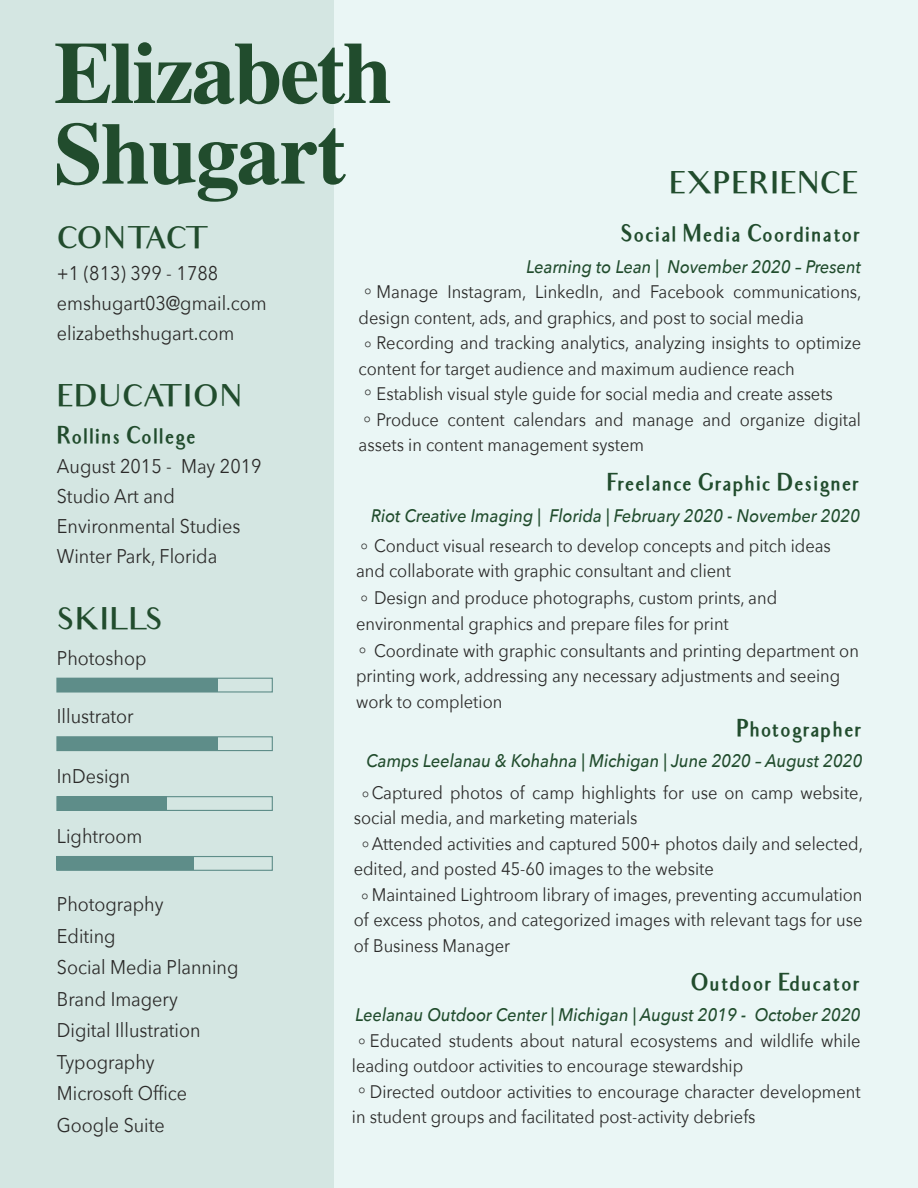
<style>
.page{position:relative;width:918px;height:1188px;background:#fff}
.page>*{position:absolute;margin:0;border:0;box-sizing:border-box;transform-origin:0 0}
.t1{font:700 87.9px/80.6px "STIX General";letter-spacing:-.025em;color:#214c2d}
.t2{font:500 30px "Audrey";color:#214c2d}
.t3{font:500 30px "Audrey";letter-spacing:-.02em;color:#214c2d}
.t4{font:700 23.1px "Audrey";color:#214c2d;scale:.91 1}
.t5{font:19.8px/31.5px "Avenir Next";color:#2b2a29;scale:.91 1}
.t6{font:200 19.8px "URW Form";color:#2b2a29;scale:.91 1}
.t7{font:18.15px/25.5px "Avenir Next";color:#2b2a29;scale:.91 1}
.t8{font:italic 500 18.15px "Avenir Next";color:#214c2d;scale:.91 1}
.s1{font-family:"URW Form";font-weight:200;font-size:19.8px}
</style>
<div class="page">
<div style="left:1px;top:0;width:917px;height:1188px;background:#eaf6f5"></div>
<div style="left:0;top:0;width:333px;height:1188px;background:#d4e6e2"></div>
<div style="left:56px;top:678px;width:217px;height:15px;border:1px solid #5e8d89"></div>
<div style="left:57px;top:678px;width:160px;height:14px;background:#5e8d89"></div>
<div style="left:56px;top:736px;width:217px;height:15px;border:1px solid #5e8d89"></div>
<div style="left:56px;top:856px;width:217px;height:15px;border:1px solid #5e8d89"></div>
<div style="left:57px;top:737px;width:160px;height:14px;background:#5e8d89"></div>
<div style="left:57px;top:857px;width:137px;height:13px;background:#5e8d89"></div>
<div style="left:56px;top:796px;width:217px;height:15px;border:1px solid #5e8d89"></div>
<div style="left:57px;top:797px;width:110px;height:13px;background:#5e8d89"></div>
<h1 class="t1" style="left:54px;top:36px;width:340px">Elizabeth<br>Shugart</h1>
<h2 class="t2" style="left:669px;top:166px;width:191px">EXPERIENCE</h2>
<h2 class="t3" style="left:57px;top:221px;width:150px">CONTACT</h2>
<p class="t5" style="left:57px;top:257px;width:232px;line-height:30px">+1 (813) 399 - 1788 emshugart03@gmail.com elizabethshugart.com</p>
<h2 class="t2" style="left:57px;top:379px;width:187px">EDUCAT ION</h2>
<p class="t4" style="left:57px;top:423px;width:155px">Rollins College</p>
<p class="t5" style="left:57px;top:451px;width:226px;line-height:30px">August 2015 - May 2019<br>Studio Art and<br>Environmental Studies<br>Winter Park, Florida</p>
<h2 class="t2" style="left:57px;top:602px;width:108px">SKILLS</h2>
<p class="t5" style="left:57px;top:642px;width:100px">Photoshop</p>
<p class="t5" style="left:57px;top:699px;width:86px">Illustrator</p>
<p class="t5" style="left:57px;top:759px;width:82px">InDesign</p>
<p class="t5" style="left:57px;top:819px;width:95px">Lightroom</p>
<p class="t5" style="left:57px;top:888px;width:201px">Photography<br>Editing<br>Social Media Planning<br>Brand Imagery<br>Digital Illustration<br>Typography<br>Microsoft Office<br>Google Suite</p>
<p class="t4" style="left:620px;top:220px;width:266px">Social Media Coordinator</p>
<p class="t8" style="left:526px;top:251px;width:369px">Learning to Lean | November 2020 – Present</p>
<p class="t7" style="left:359px;top:304px;width:491px">design content, ads, and graphics, and post to social media</p>
<p class="t7" style="left:359px;top:355px;width:481px">content for target audience and maximum audience reach</p>
<p class="t7" style="left:363px;top:278px;width:550px"><span class="s1">◦</span> Manage Instagram, LinkedIn, and Facebook communications,</p>
<p class="t7" style="left:363px;top:329px;width:549px"><span class="s1">◦</span> Recording and tracking analytics, analyzing insights to optimize</p>
<p class="t7" style="left:362px;top:380px;width:550px"><span class="s1">◦</span> Establish visual style guide for social media and create assets<br><span class="s1">◦</span> Produce content calendars and manage and organize digital</p>
<p class="t7" style="left:359px;top:431px;width:315px">assets in content management system</p>
<p class="t4" style="left:607px;top:469px;width:280px">Freelance Graphic Designer</p>
<p class="t8" style="left:371px;top:500px;width:539px">Riot Creative Imaging | Florida | February 2020 - November 2020</p>
<p class="t7" style="left:356px;top:557px;width:414px">and collaborate with graphic consultant and client</p>
<p class="t7" style="left:356px;top:610px;width:411px">environmental graphics and prepare files for print</p>
<p class="t7" style="left:356px;top:662px;width:534px">printing work, addressing any necessary adjustments and seeing work to completion</p>
<p class="t4" style="left:737px;top:715px;width:140px">Photographer</p>
<p class="t8" style="left:367px;top:745px;width:546px">Camps Leelanau &amp; Kohahna | Michigan | June 2020 – August 2020</p>
<p class="t7" style="left:354px;top:779px;width:561px;text-indent:18px">Captured photos of camp highlights for use on camp website, social media, and marketing materials</p>
<p class="t7" style="left:354px;top:855px;width:397px">edited, and posted 45-60 images to the website</p>
<p class="t7" style="left:372px;top:881px;width:541px">Maintained Lightroom library of images, preventing accumulation</p>
<p class="t7" style="left:354px;top:906px;width:561px">of excess photos, and categorized images with relevant tags for use</p>
<p class="t7" style="left:354px;top:932px;width:173px">of Business Manager</p>
<p class="t4" style="left:690px;top:969px;width:189px">Outdoor Educator</p>
<p class="t8" style="left:355px;top:1000px;width:557px">Leelanau Outdoor Center | Michigan | August 2019 - October 2020</p>
<p class="t7" style="left:352px;top:1053px;width:431px">leading outdoor activities to encourage stewardship</p>
<p class="t7" style="left:352px;top:1104px;width:445px">in student groups and facilitated post-activity debriefs</p>
<p class="t7" style="left:359px;top:532px;width:520px"><span class="s1">◦</span> Conduct visual research to develop concepts and pitch ideas</p>
<p class="t7" style="left:359px;top:584px;width:461px"><span class="s1">◦</span> Design and produce photographs, custom prints, and</p>
<p class="t7" style="left:358px;top:637px;width:552px"><span class="s1">◦</span> Coordinate with graphic consultants and printing department on</p>
<p class="t6" style="left:361px;top:780px;width:13px">◦</p>
<p class="t7" style="left:361px;top:830px;width:554px"><span class="s1">◦</span>Attended activities and captured 500+ photos daily and selected,</p>
<p class="t6" style="left:360px;top:883px;width:13px">◦</p>
<p class="t7" style="left:357px;top:1027px;width:555px"><span class="s1">◦</span> Educated students about natural ecosystems and wildlife while</p>
<p class="t7" style="left:357px;top:1078px;width:555px"><span class="s1">◦</span> Directed outdoor activities to encourage character development</p>
</div>
